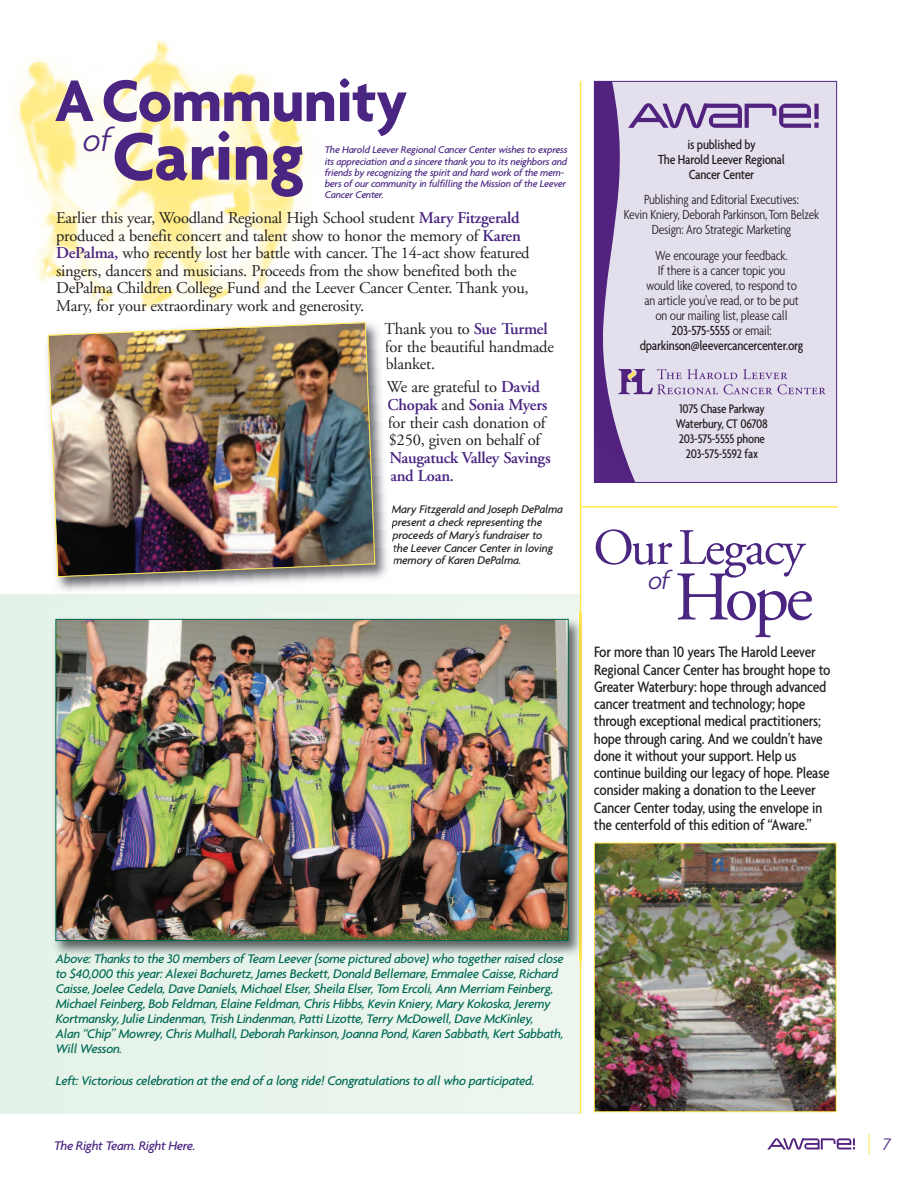
<style>
.page{position:relative;width:918px;height:1188px;background:#fff}
.page>*{position:absolute;margin:0;border:0;box-sizing:border-box;transform-origin:0 0}
.t1{font:700 72px "Agenda";letter-spacing:-.01em;color:#4a2582}
.t2{font:69.45px "Adobe Garamond";color:#4a2582}
.t3{font:700 63px "Agenda";letter-spacing:-.01em;color:#4a2582}
.t4{font:51px "Adobe Garamond";letter-spacing:-.03em;color:#4a2582}
.t5{font:italic 300 34.2px "Agenda";color:#4a2582}
.t6{font:italic 300 27px "Agenda";color:#4a2582}
.t7{font:italic 300 18px "Agenda";color:#4a2582}
.t8{font:16.5px/17.5px "Adobe Garamond";letter-spacing:-.015em;color:#231f20}
.t9{font:600 16.5px/17.5px "Adobe Garamond";letter-spacing:-.015em;color:#4a2582}
.t10{font:500 condensed 16.35px/17.2px "Agenda";letter-spacing:-.015em;color:#231f20}
.t11{font:300 condensed 14.25px/15px "Agenda";letter-spacing:-.02em;color:#231f20;text-align:center}
.t12{font:500 condensed 14.25px/15px "Agenda";letter-spacing:-.02em;color:#231f20;text-align:center}
.t13{font:italic 500 13.5px/15px "Agenda";letter-spacing:-.025em;color:#006954}
.t14{font:500 condensed 13.5px/15px "Agenda";letter-spacing:-.02em;color:#231f20;text-align:center}
.t15{font:italic 500 13.5px "Agenda";letter-spacing:-.03em;color:#4a2582}
.t16{font:italic 500 12px/12.8px "Agenda";letter-spacing:-.015em;color:#231f20}
.t17{font:italic 500 10.5px/11.2px "Agenda";letter-spacing:-.02em;color:#4a2582}
.s1{font-weight:600;color:#4a2582}
.s2{font-weight:500}
</style>
<div class="page">
<div style="left:0;top:594px;width:580px;height:520px;background:#e7f4eb"></div>
<svg style="left:767px;top:1138px;width:88px;height:12px"></svg>
<svg style="left:869px;top:1134px;width:1px;height:20px"></svg>
<hr style="left:580px;top:81px;width:1px;height:1033px;background:#ffe54f">
<div style="left:595px;top:82px;width:241px;height:400px;background:#e3dfed"></div>
<svg style="left:594px;top:82px;width:232px;height:400px"></svg>
<img style="left:12px;top:39px;width:293px;height:270px">
<img style="left:54px;top:612px;width:528px;height:348px">
<img style="left:580px;top:612px;width:1px;height:348px">
<img style="left:57px;top:621px;width:510px;height:318px">
<div style="left:55px;top:619px;width:514px;height:322px;border:1px solid #006954"></div>
<img style="left:596px;top:845px;width:239px;height:265px">
<div style="left:594px;top:843px;width:243px;height:269px;border:1px solid #ffe54f"></div>
<img style="left:56px;top:329px;width:339px;height:262px">
<svg style="left:386px;top:358px;width:1px;height:12px"></svg>
<svg style="left:390px;top:452px;width:1px;height:12px"></svg>
<svg style="left:391px;top:508px;width:3px;height:44px"></svg>
<svg style="left:393px;top:558px;width:2px;height:8px"></svg>
<img style="left:47px;top:322px;width:329px;height:255px">
<hr style="left:581px;top:506px;width:257px;height:2px;background:#ffe54f">
<h3 class="t3" style="left:55px;top:62px;width:354px">ACommunity</h3>
<h3 class="t5" style="left:83px;top:119px;width:30px">of</h3>
<h1 class="t1" style="left:112px;top:113px;width:194px">Caring</h1>
<p class="t17" style="left:325px;top:144px;width:244px">The Harold Leever Regional Cancer Center wishes to express its appreciation and a sincere thank you to its neighbors and friends by recognizing the spirit and hard work of the mem&shy;bers of our community in fulfilling the Mission of the Leever Cancer Center.</p>
<p class="t8" style="left:56px;top:210px;width:475px">Earlier this year, Woodland Regional High School student <span class="s1">Mary Fitzgerald </span>produced a benefit concert and talent show to honor the memory of <span class="s1">Karen DePalma,</span> who recently lost her battle with cancer. The 14-act show featured singers, dancers and musicians. Proceeds from the show benefited both the DePalma Children College Fund and the Leever Cancer Center. Thank you, Mary, for your extraordinary work and generosity.</p>
<p class="t8" style="left:384px;top:322px;width:171px">Thank you to <span class="s1">Sue Turmel </span>for the beautiful handmade blanket.</p>
<p class="t8" style="left:387px;top:380px;width:163px">We are grateful to <span class="s1">David<br>Chopak</span> and <span class="s1">Sonia Myers </span>for their cash donation of $250, given on behalf of</p>
<p class="t9" style="left:389px;top:450px;width:163px">Naugatuck Valley Savings and Loan.</p>
<p class="t16" style="left:391px;top:503px;width:173px">Mary Fitzgerald and Joseph DePalma present a check representing the proceeds of Mary’s fundraiser to<br>the Leever Cancer Center in loving memory of Karen DePalma.</p>
<p class="t12" style="left:658px;top:136px;width:128px">is published by<br>The Harold Leever Regional<br>Cancer Center</p>
<p class="t11" style="left:624px;top:192px;width:197px">Publishing and Editorial Executives:<br>Kevin Kniery, Deborah Parkinson,Tom Belzek<br>Design: Aro Strategic Marketing</p>
<p class="t11" style="left:640px;top:247px;width:165px">We encourage your feedback.<br>If there is a cancer topic you<br>would like covered, to respond to an article you’ve read, or to be put on our mailing list, please call<br><span class="s2">203-575-5555</span> or email: <span class="s2">dparkinson@leevercancercenter.org</span></p>
<p class="t14" style="left:676px;top:401px;width:94px">1075 Chase Parkway<br>Waterbury, CT 06708<br>203-575-5555 phone<br>203-575-5592 fax</p>
<h3 class="t4" style="left:593px;top:527px;width:213px">OurLegacy</h3>
<h3 class="t6" style="left:648px;top:564px;width:23px">of</h3>
<h2 class="t2" style="left:674px;top:570px;width:140px">Hope</h2>
<p class="t10" style="left:594px;top:643px;width:238px">For more than 10 years The Harold Leever Regional Cancer Center has brought hope to Greater Waterbury: hope through advanced cancer treatment and technology; hope through exceptional medical practitioners; hope through caring. And we couldn’t have done it without your support. Help us continue building our legacy of hope. Please consider making a donation to the Leever Cancer Center today, using the envelope in the centerfold of this edition of “Aware.”</p>
<p class="t13" style="left:56px;top:951px;width:510px">Above: Thanks to the 30 members of Team Leever (some pictured above) who together raised close to $40,000 this year: Alexei Bachuretz, James Beckett, Donald Bellemare, Emmalee Caisse, Richard Caisse, Joelee Cedela, Dave Daniels, Michael Elser, Sheila Elser, Tom Ercoli, Ann Merriam Feinberg, Michael Feinberg, Bob Feldman, Elaine Feldman, Chris Hibbs, Kevin Kniery, Mary Kokoska, Jeremy Kortmansky, Julie Lindenman, Trish Lindenman, Patti Lizotte, Terry McDowell, Dave McKinley,<br>Alan “Chip” Mowrey, Chris Mulhall, Deborah Parkinson, Joanna Pond, Karen Sabbath, Kert Sabbath, Will Wesson.</p>
<p class="t13" style="left:56px;top:1073px;width:480px">Left: Victorious celebration at the end of a long ride! Congratulations to all who participated.</p>
<p class="t15" style="left:54px;top:1137px;width:143px">The Right Team. Right Here.</p>
<h3 class="t7" style="left:882px;top:1134px;width:9px">7</h3>
</div>
